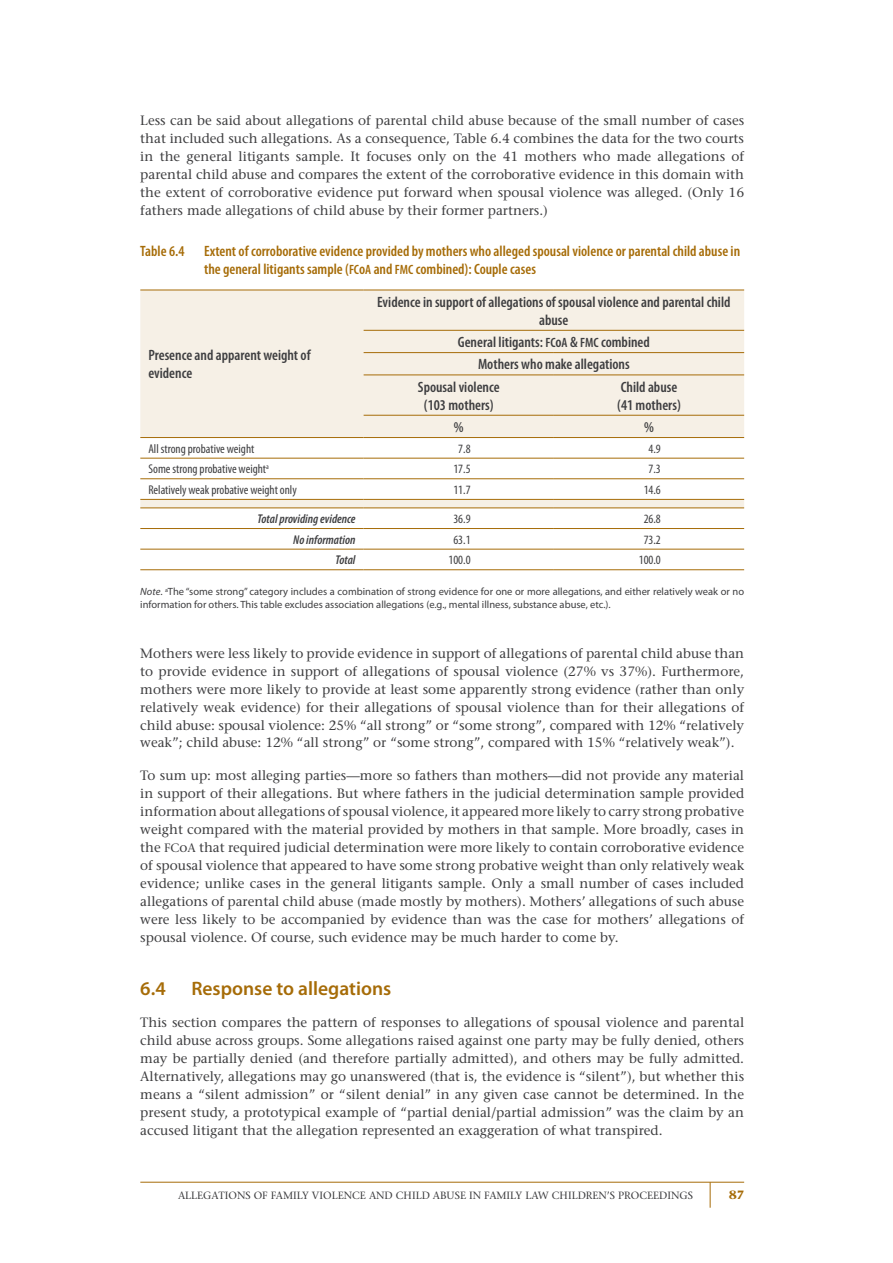
<style>
.page{position:relative;width:893px;height:1263px;background:#fff}
.page>*{position:absolute;margin:0;border:0;box-sizing:border-box;transform-origin:0 0}
.t1{font:600 19.5px "Myriad Pro";color:#a66c08}
.t2{font:600 condensed 15px/18px "Myriad Pro";color:#3e3e40}
.t3{font:600 condensed 15px/18px "Myriad Pro";color:#a66c08}
.t4{font:13.5px/18px "Stone Serif";color:#3e3e40;text-align:justify}
.t5{font:condensed 12.75px "Myriad Pro";color:#3e3e40}
.t6{font:italic 600 condensed 12.75px "Myriad Pro";color:#3e3e40}
.t7{font:700 12px "Stone Serif";color:#a66c08}
.t8{font:10.5px/12.6px "Myriad Pro";color:#3e3e40}
.t9{font:10.5px "Stone Serif";color:#3e3e40}
.s1{font-family:"Myriad Pro Semibold Cond SC900";font-weight:400;font-stretch:normal;font-size:13.5px}
.s2{font-style:italic}
.s3{font-family:"Stone Serif SC900";font-size:12.15px}
</style>
<div class="page">
<hr style="left:140px;top:1182px;width:604px;height:1px;background:#a66c08">
<svg style="left:710px;top:1182px;width:1px;height:26px"></svg>
<svg style="left:140px;top:291px;width:604px;height:216px;fill:#f6f0e6"></svg>
<hr style="left:140px;top:290px;width:224px;height:1px;background:#a66c08">
<hr style="left:364px;top:290px;width:190px;height:1px;background:#a66c08">
<hr style="left:554px;top:290px;width:190px;height:1px;background:#a66c08">
<hr style="left:364px;top:330px;width:190px;height:1px;background:#a66c08">
<hr style="left:554px;top:330px;width:190px;height:1px;background:#a66c08">
<hr style="left:364px;top:352px;width:190px;height:1px;background:#a66c08">
<hr style="left:554px;top:352px;width:190px;height:1px;background:#a66c08">
<hr style="left:364px;top:374px;width:190px;height:1px;background:#a66c08">
<hr style="left:554px;top:374px;width:190px;height:1px;background:#a66c08">
<hr style="left:364px;top:415px;width:190px;height:1px;background:#a66c08">
<hr style="left:554px;top:415px;width:190px;height:1px;background:#a66c08">
<hr style="left:140px;top:437px;width:224px;height:1px;background:#a66c08">
<hr style="left:364px;top:437px;width:190px;height:1px;background:#a66c08">
<hr style="left:554px;top:437px;width:190px;height:1px;background:#a66c08">
<hr style="left:140px;top:458px;width:224px;height:1px;background:#a66c08">
<hr style="left:364px;top:458px;width:190px;height:1px;background:#a66c08">
<hr style="left:554px;top:458px;width:190px;height:1px;background:#a66c08">
<hr style="left:140px;top:478px;width:224px;height:1px;background:#a66c08">
<hr style="left:364px;top:478px;width:190px;height:1px;background:#a66c08">
<hr style="left:554px;top:478px;width:190px;height:1px;background:#a66c08">
<hr style="left:140px;top:499px;width:224px;height:1px;background:#a66c08">
<hr style="left:364px;top:499px;width:190px;height:1px;background:#a66c08">
<hr style="left:554px;top:499px;width:190px;height:1px;background:#a66c08">
<hr style="left:140px;top:507px;width:224px;height:1px;background:#a66c08">
<hr style="left:364px;top:507px;width:190px;height:1px;background:#a66c08">
<hr style="left:554px;top:507px;width:190px;height:1px;background:#a66c08">
<hr style="left:140px;top:528px;width:224px;height:1px;background:#a66c08">
<hr style="left:364px;top:528px;width:190px;height:1px;background:#a66c08">
<hr style="left:554px;top:528px;width:190px;height:1px;background:#a66c08">
<hr style="left:140px;top:549px;width:224px;height:1px;background:#a66c08">
<hr style="left:364px;top:549px;width:190px;height:1px;background:#a66c08">
<hr style="left:554px;top:549px;width:190px;height:1px;background:#a66c08">
<hr style="left:140px;top:569px;width:224px;height:1px;background:#a66c08">
<hr style="left:364px;top:569px;width:190px;height:1px;background:#a66c08">
<hr style="left:554px;top:569px;width:190px;height:1px;background:#a66c08">
<p class="t4" style="left:140px;top:111px;width:605px">Less can be said about allegations of parental child abuse because of the small number of cases that included such allegations. As a consequence, Table 6.4 combines the data for the two courts in the general litigants sample. It focuses only on the 41 mothers who made allegations of parental child abuse and compares the extent of the corroborative evidence in this domain with the extent of corroborative evidence put forward when spousal violence was alleged. (Only 16 fathers made allegations of child abuse by their former partners.)</p>
<p class="t3" style="left:204px;top:241px;width:538px;text-indent:-64px">Table 6.4 Extent of corroborative evidence provided by mothers who alleged spousal violence or parental child abuse in the general litigants sample (<span class="s1">FC</span>o<span class="s1">A</span> and <span class="s1">FMC</span> combined): Couple cases</p>
<p class="t2" style="left:148px;top:346px;width:164px">Presence and apparent weight of evidence</p>
<p class="t2" style="left:377px;top:292px;width:355px;text-align:center">Evidence in support of allegations of spousal violence and parental child abuse</p>
<p class="t2" style="left:458px;top:333px;width:193px">General litigants: <span class="s1">FC</span>o<span class="s1">A</span> &amp; <span class="s1">FMC</span> combined</p>
<p class="t2" style="left:478px;top:355px;width:153px">Mothers who make allegations</p>
<p class="t2" style="left:418px;top:377px;width:83px">Spousal violence</p>
<p class="t2" style="left:424px;top:395px;width:71px">(103 mothers)</p>
<p class="t2" style="left:617px;top:377px;width:65px">Child abuse (41 mothers)</p>
<p class="t2" style="left:454px;top:418px;width:11px">%</p>
<p class="t2" style="left:644px;top:418px;width:11px">%</p>
<p class="t5" style="left:148px;top:441px;width:107px">All strong probative weight</p>
<p class="t5" style="left:458px;top:441px;width:14px">7.8</p>
<p class="t5" style="left:649px;top:441px;width:14px">4.9</p>
<p class="t5" style="left:148px;top:461px;width:122px">Some strong probative weight<sup>a</sup></p>
<p class="t5" style="left:453px;top:461px;width:19px">17.5</p>
<p class="t5" style="left:649px;top:461px;width:14px">7.3</p>
<p class="t5" style="left:148px;top:482px;width:150px">Relatively weak probative weight only</p>
<p class="t5" style="left:453px;top:482px;width:19px">11.7</p>
<p class="t5" style="left:644px;top:482px;width:19px">14.6</p>
<p class="t6" style="left:258px;top:511px;width:99px">Total providing evidence</p>
<p class="t5" style="left:453px;top:511px;width:19px">36.9</p>
<p class="t5" style="left:644px;top:511px;width:19px">26.8</p>
<p class="t6" style="left:293px;top:531px;width:64px">No information</p>
<p class="t5" style="left:453px;top:532px;width:19px">63.1</p>
<p class="t5" style="left:644px;top:532px;width:19px">73.2</p>
<p class="t6" style="left:335px;top:552px;width:22px">Total</p>
<p class="t5" style="left:448px;top:552px;width:24px">100.0</p>
<p class="t5" style="left:639px;top:552px;width:24px">100.0</p>
<p class="t8" style="left:140px;top:585px;width:605px"><span class="s2">Note</span>. <sup>a</sup>The “some strong” category includes a combination of strong evidence for one or more allegations, and either relatively weak or no information for others. This table excludes association allegations (e.g., mental illness, substance abuse, etc.).</p>
<p class="t4" style="left:140px;top:644px;width:605px">Mothers were less likely to provide evidence in support of allegations of parental child abuse than to provide evidence in support of allegations of spousal violence (27% vs 37%). Furthermore, mothers were more likely to provide at least some apparently strong evidence (rather than only relatively weak evidence) for their allegations of spousal violence than for their allegations of child abuse: spousal violence: 25% “all strong” or “some strong”, compared with 12% “relatively weak”; child abuse: 12% “all strong” or “some strong”, compared with 15% “relatively weak”).</p>
<p class="t4" style="left:140px;top:766px;width:605px">To sum up: most alleging parties—more so fathers than mothers—did not provide any material in support of their allegations. But where fathers in the judicial determination sample provided information about allegations of spousal violence, it appeared more likely to carry strong probative weight compared with the material provided by mothers in that sample. More broadly, cases in the <span class="s3">fc</span>o<span class="s3">a</span> that required judicial determination were more likely to contain corroborative evidence of spousal violence that appeared to have some strong probative weight than only relatively weak evidence; unlike cases in the general litigants sample. Only a small number of cases included allegations of parental child abuse (made mostly by mothers). Mothers’ allegations of such abuse were less likely to be accompanied by evidence than was the case for mothers’ allegations of spousal violence. Of course, such evidence may be much harder to come by.</p>
<h1 class="t1" style="left:140px;top:976px;width:27px">6.4</h1>
<h1 class="t1" style="left:191px;top:976px;width:201px">Response to allegations</h1>
<p class="t4" style="left:140px;top:1014px;width:605px">This section compares the pattern of responses to allegations of spousal violence and parental child abuse across groups. Some allegations raised against one party may be fully denied, others may be partially denied (and therefore partially admitted), and others may be fully admitted.<br>Alternatively, allegations may go unanswered (that is, the evidence is “silent”), but whether this means a “silent admission” or “silent denial” in any given case cannot be determined. In the present study, a prototypical example of “partial denial/partial admission” was the claim by an accused litigant that the allegation represented an exaggeration of what transpired.</p>
<p class="t9" style="left:178px;top:1189px;width:15px">Allegations</p>
<p class="t9" style="left:254px;top:1189px;width:25px">of famil</p>
<p class="t9" style="left:302px;top:1189px;width:18px">y violence</p>
<p class="t9" style="left:369px;top:1189px;width:9px">and</p>
<p class="t9" style="left:396px;top:1189px;width:23px">child</p>
<p class="t9" style="left:433px;top:1189px;width:8px">abuse</p>
<p class="t9" style="left:469px;top:1189px;width:23px">in famil</p>
<p class="t9" style="left:516px;top:1189px;width:19px">y law</p>
<p class="t9" style="left:552px;top:1189px;width:24px">children</p>
<p class="t9" style="left:607px;top:1189px;width:19px">’s proceedings</p>
<p class="t7" style="left:729px;top:1187px;width:17px">87</p>
</div>
